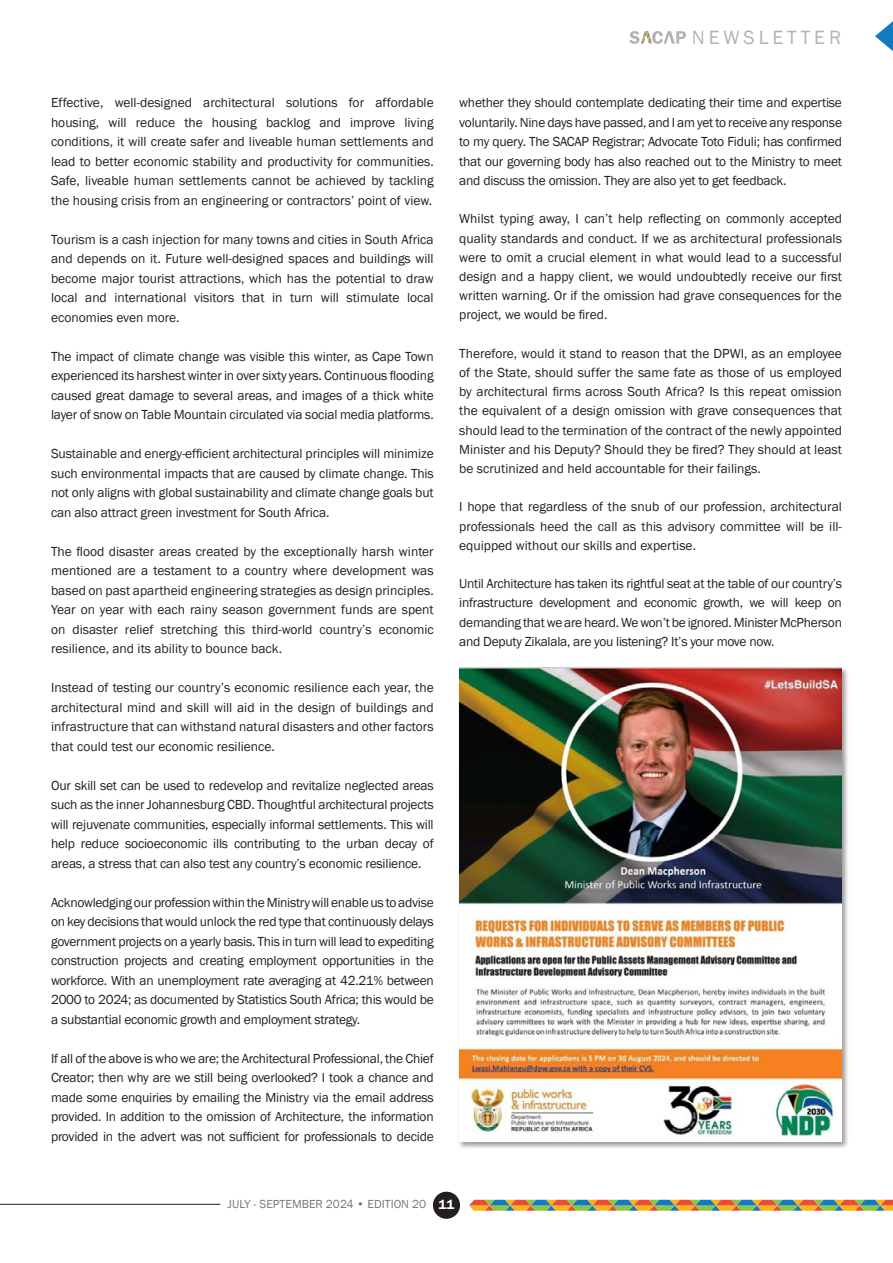
<style>
.page{position:relative;width:893px;height:1263px;background:#fff}
.page>*{position:absolute;margin:0;border:0;box-sizing:border-box;transform-origin:0 0}
.t1{font:19.8px "Franklin Gothic";letter-spacing:.2em;color:#b2b3b7}
.t2{font:13.5px/19.5px "Franklin Gothic";letter-spacing:-.01em;color:#231f20;text-align:justify}
.t3{font:12px "Franklin Gothic";color:#76787b}
.s1{font-weight:600;font-size:13.5px;color:#fff}
</style>
<div class="page">
<svg style="left:629px;top:31px;width:57px;height:13px"></svg>
<svg style="left:875px;top:21px;width:18px;height:30px"></svg>
<svg style="left:469px;top:1200px;width:424px;height:11px;background:#a9965c"></svg>
<div style="left:433px;top:1192px;width:27px;height:27px;background:#231f20;border-radius:50%"></div>
<hr style="left:0;top:1204px;width:220px;height:1px;background:#231f20">
<div style="left:458px;top:666px;width:392px;height:483px;background:#231f20;opacity:.45"></div>
<img style="left:459px;top:667px;width:383px;height:469px">
<p class="t2" style="left:51px;top:93px;width:384px">Effective, well-designed architectural solutions for affordable housing, will reduce the housing backlog and improve living conditions, it will create safer and liveable human settlements and lead to better economic stability and productivity for communities.<br>Safe, liveable human settlements cannot be achieved by tackling the housing crisis from an engineering or contractors’ point of view.</p>
<p class="t2" style="left:51px;top:230px;width:384px">Tourism is a cash injection for many towns and cities in South Africa and depends on it. Future well-designed spaces and buildings will become major tourist attractions, which has the potential to draw local and international visitors that in turn will stimulate local economies even more.</p>
<p class="t2" style="left:51px;top:347px;width:384px">The impact of climate change was visible this winter, as Cape Town experienced its harshest winter in over sixty years. Continuous flooding caused great damage to several areas, and images of a thick white layer of snow on Table Mountain circulated via social media platforms.</p>
<p class="t2" style="left:51px;top:444px;width:384px">Sustainable and energy-efficient architectural principles will minimize such environmental impacts that are caused by climate change. This not only aligns with global sustainability and climate change goals but can also attract green investment for South Africa.</p>
<p class="t2" style="left:51px;top:542px;width:384px">The flood disaster areas created by the exceptionally harsh winter mentioned are a testament to a country where development was based on past apartheid engineering strategies as design principles.<br>Year on year with each rainy season government funds are spent on disaster relief stretching this third-world country’s economic resilience, and its ability to bounce back.</p>
<p class="t2" style="left:51px;top:678px;width:384px">Instead of testing our country’s economic resilience each year, the architectural mind and skill will aid in the design of buildings and infrastructure that can withstand natural disasters and other factors that could test our economic resilience.</p>
<p class="t2" style="left:51px;top:776px;width:384px">Our skill set can be used to redevelop and revitalize neglected areas such as the inner Johannesburg CBD. Thoughtful architectural projects will rejuvenate communities, especially informal settlements. This will help reduce socioeconomic ills contributing to the urban decay of areas, a stress that can also test any country’s economic resilience.</p>
<p class="t2" style="left:51px;top:893px;width:384px">Acknowledging our profession within the Ministry will enable us to advise on key decisions that would unlock the red type that continuously delays government projects on a yearly basis. This in turn will lead to expediting construction projects and creating employment opportunities in the workforce. With an unemployment rate averaging at 42.21% between 2000 to 2024; as documented by Statistics South Africa; this would be a substantial economic growth and employment strategy.</p>
<p class="t2" style="left:51px;top:1049px;width:384px">If all of the above is who we are; the Architectural Professional, the Chief Creator; then why are we still being overlooked? I took a chance and made some enquiries by emailing the Ministry via the email address provided. In addition to the omission of Architecture, the information provided in the advert was not sufficient for professionals to decide</p>
<h1 class="t1" style="left:692px;top:25px;width:151px">NEWSLETTER</h1>
<p class="t2" style="left:459px;top:93px;width:384px">whether they should contemplate dedicating their time and expertise voluntarily. Nine days have passed, and I am yet to receive any response to my query. The SACAP Registrar; Advocate Toto Fiduli; has confirmed that our governing body has also reached out to the Ministry to meet and discuss the omission. They are also yet to get feedback.</p>
<p class="t2" style="left:459px;top:210px;width:384px">Whilst typing away, I can’t help reflecting on commonly accepted quality standards and conduct. If we as architectural professionals were to omit a crucial element in what would lead to a successful design and a happy client, we would undoubtedly receive our first written warning. Or if the omission had grave consequences for the project, we would be fired.</p>
<p class="t2" style="left:459px;top:344px;width:384px">Therefore, would it stand to reason that the DPWI, as an employee of the State, should suffer the same fate as those of us employed by architectural firms across South Africa? Is this repeat omission the equivalent of a design omission with grave consequences that should lead to the termination of the contract of the newly appointed Minister and his Deputy? Should they be fired? They should at least be scrutinized and held accountable for their failings.</p>
<p class="t2" style="left:459px;top:498px;width:384px">I hope that regardless of the snub of our profession, architectural professionals heed the call as this advisory committee will be ill&shy;equipped without our skills and expertise.</p>
<p class="t2" style="left:459px;top:574px;width:384px">Until Architecture has taken its rightful seat at the table of our country’s infrastructure development and economic growth, we will keep on demanding that we are heard. We won’t be ignored. Minister McPherson and Deputy Zikalala, are you listening? It’s your move now.</p>
<p class="t3" style="left:228px;top:1197px;width:228px">JULY - SEPTEMBER 2024 • EDITION 20 <span class="s1">11</span></p>
</div>
